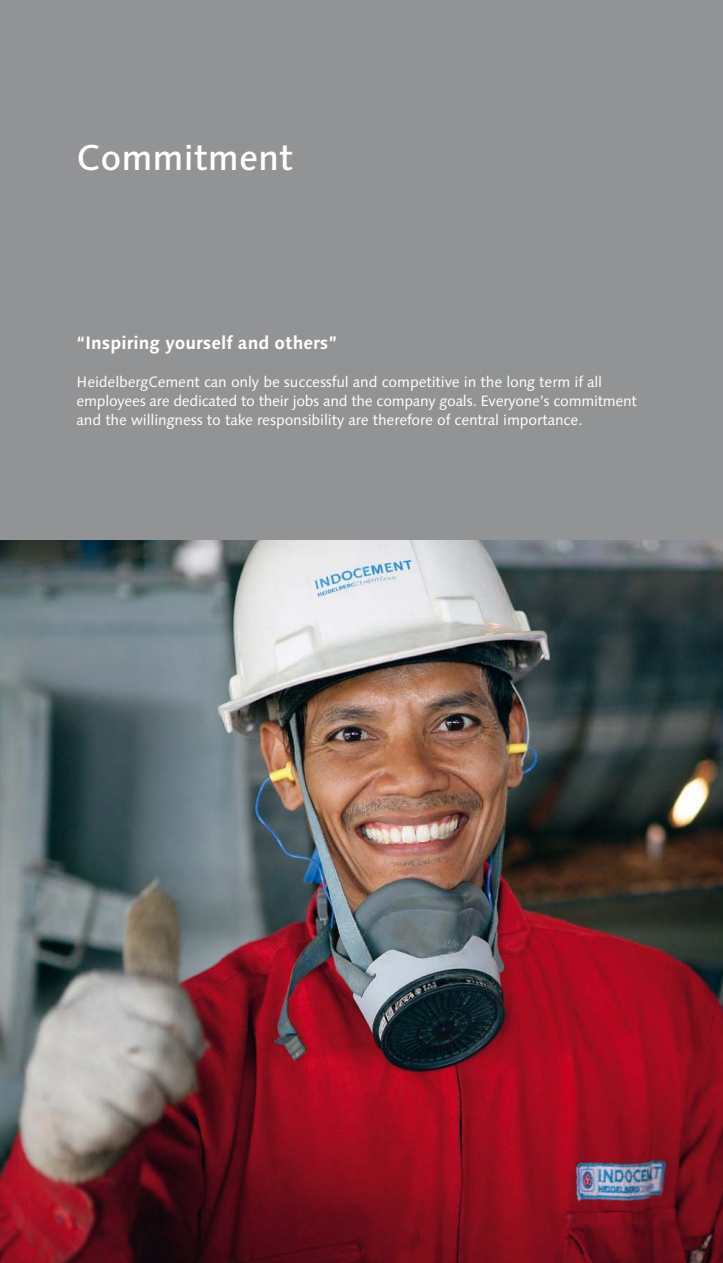
<style>
.page{position:relative;width:723px;height:1263px;background:#fff}
.page>*{position:absolute;margin:0;border:0;box-sizing:border-box;transform-origin:0 0}
.t1{font:500 36px "Linotype Syntax";color:#fff}
.t2{font:700 18px "Linotype Syntax";color:#fff}
.t3{font:15px/19.2px "Linotype Syntax";letter-spacing:-.01em;color:#fff}
</style>
<div class="page">
<div style="left:0;top:0;width:723px;height:540px;background:#929395"></div>
<img style="left:0;top:540px;width:723px;height:723px">
<h1 class="t1" style="left:77px;top:136px;width:218px">Commitment</h1>
<p class="t2" style="left:77px;top:331px;width:262px">“Inspiring yourself and others”</p>
<p class="t3" style="left:77px;top:372px;width:562px">HeidelbergCement can only be successful and competitive in the long term if all employees are dedicated to their jobs and the company goals. Everyone’s commitment and the willingness to take responsibility are therefore of central importance.</p>
</div>
